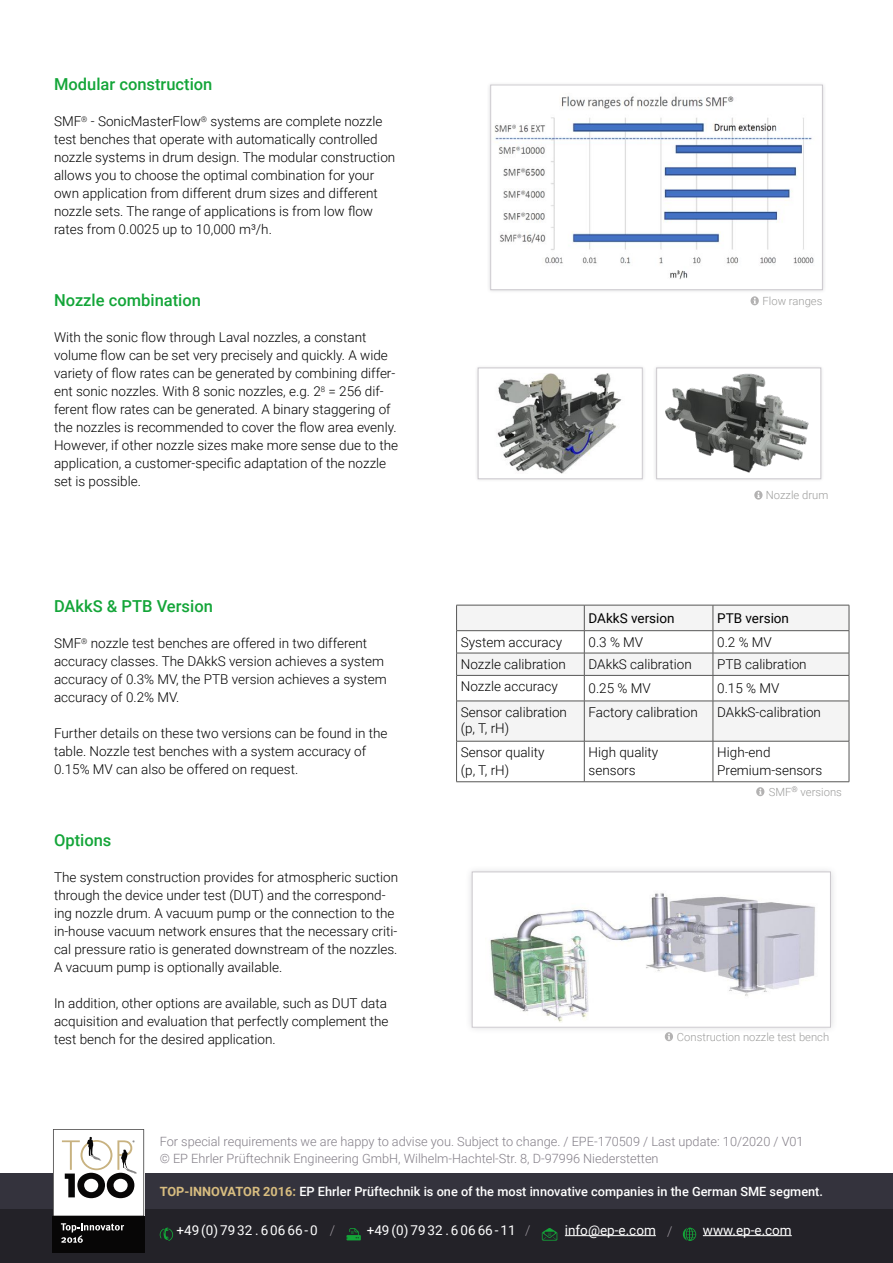
<style>
.page{position:relative;width:893px;height:1263px;background:#fff}
.page>*{position:absolute;margin:0;border:0;box-sizing:border-box;transform-origin:0 0}
.t1{font:500 16.5px "Roboto";color:#13a538}
.t2{font:300 13.5px/18px "Roboto";color:#000}
.t3{font:13.5px "Roboto";color:#fff}
.t4{font:13.5px "Roboto";color:#000}
.t5{font:300 12.75px/16.5px "Roboto";color:#837e87}
.t6{font:500 12.75px "Roboto";color:#fff}
.t7{font:300 11.25px "Roboto";color:#9d9d9c}
.s1{font-weight:700;color:#d8bd80}
.s2{font-weight:300;color:#9d989f}
</style>
<div class="page">
<div style="left:0;top:1174px;width:893px;height:38px;background:#34333d"></div>
<div style="left:0;top:1210px;width:893px;height:53px;background:#232228"></div>
<svg style="left:53px;top:1129px;width:91px;height:87px"></svg>
<div style="left:53px;top:1216px;width:91px;height:36px;background:#070606"></div>
<svg style="left:61px;top:1223px;width:63px;height:20px"></svg>
<svg style="left:160px;top:1227px;width:13px;height:14px"></svg>
<svg style="left:346px;top:1228px;width:15px;height:12px"></svg>
<svg style="left:542px;top:1228px;width:15px;height:12px"></svg>
<hr style="left:565px;top:1235px;width:91px;height:1px;background:#fff">
<svg style="left:683px;top:1227px;width:13px;height:14px"></svg>
<hr style="left:703px;top:1235px;width:89px;height:1px;background:#fff">
<svg style="left:754px;top:491px;width:8px;height:9px"></svg>
<div style="left:653px;top:364px;width:172px;height:119px;background:#4d4d58;opacity:.2"></div>
<div style="left:657px;top:368px;width:164px;height:111px;background:#fff"></div>
<img style="left:665px;top:373px;width:144px;height:100px">
<div style="left:656px;top:368px;width:165px;height:111px;border:1px solid #cbc8cd"></div>
<svg style="left:457px;top:606px;width:392px;height:135px;fill:#f4f4f4"></svg>
<hr style="left:456px;top:605px;width:128px;height:1px;background:#575756">
<hr style="left:584px;top:605px;width:129px;height:1px;background:#575756">
<hr style="left:713px;top:605px;width:136px;height:1px;background:#575756">
<hr style="left:456px;top:630px;width:128px;height:1px;background:#575756">
<hr style="left:584px;top:630px;width:129px;height:1px;background:#575756">
<hr style="left:713px;top:630px;width:136px;height:1px;background:#575756">
<hr style="left:456px;top:653px;width:128px;height:1px;background:#575756">
<hr style="left:584px;top:653px;width:129px;height:1px;background:#575756">
<hr style="left:713px;top:653px;width:136px;height:1px;background:#575756">
<hr style="left:456px;top:675px;width:128px;height:1px;background:#575756">
<svg style="left:456px;top:605px;width:1px;height:96px"></svg>
<hr style="left:584px;top:675px;width:129px;height:1px;background:#575756">
<svg style="left:584px;top:605px;width:1px;height:96px"></svg>
<hr style="left:713px;top:675px;width:136px;height:1px;background:#575756">
<svg style="left:713px;top:605px;width:1px;height:96px"></svg>
<svg style="left:849px;top:605px;width:1px;height:96px"></svg>
<hr style="left:456px;top:701px;width:128px;height:1px;background:#575756">
<hr style="left:456px;top:701px;width:1px;height:40px;background:#575756">
<hr style="left:584px;top:701px;width:129px;height:1px;background:#575756">
<hr style="left:584px;top:701px;width:1px;height:40px;background:#575756">
<hr style="left:713px;top:701px;width:136px;height:1px;background:#575756">
<hr style="left:713px;top:701px;width:1px;height:40px;background:#575756">
<hr style="left:849px;top:701px;width:1px;height:40px;background:#575756">
<hr style="left:456px;top:741px;width:128px;height:1px;background:#575756">
<hr style="left:456px;top:741px;width:1px;height:40px;background:#575756">
<hr style="left:584px;top:741px;width:129px;height:1px;background:#575756">
<hr style="left:584px;top:741px;width:1px;height:40px;background:#575756">
<hr style="left:713px;top:741px;width:136px;height:1px;background:#575756">
<hr style="left:713px;top:741px;width:1px;height:40px;background:#575756">
<hr style="left:849px;top:741px;width:1px;height:40px;background:#575756">
<hr style="left:456px;top:781px;width:128px;height:1px;background:#575756">
<hr style="left:584px;top:781px;width:129px;height:1px;background:#575756">
<hr style="left:713px;top:781px;width:136px;height:1px;background:#575756">
<div style="left:474px;top:364px;width:172px;height:119px;background:#4d4d58;opacity:.2"></div>
<div style="left:478px;top:368px;width:164px;height:111px;background:#fff"></div>
<img style="left:497px;top:373px;width:125px;height:100px">
<div style="left:478px;top:368px;width:164px;height:111px;border:1px solid #cbc8cd"></div>
<div style="left:465px;top:865px;width:373px;height:169px;background:#4d4d58;opacity:.2"></div>
<div style="left:472px;top:872px;width:358px;height:155px;background:#fff"></div>
<img style="left:490px;top:893px;width:325px;height:129px">
<div style="left:472px;top:872px;width:359px;height:155px;border:1px solid #cbc8cd"></div>
<svg style="left:665px;top:1032px;width:8px;height:9px"></svg>
<svg style="left:756px;top:787px;width:8px;height:9px"></svg>
<svg style="left:751px;top:296px;width:8px;height:9px"></svg>
<div style="left:487px;top:81px;width:339px;height:212px;background:#4d4d58;opacity:.2"></div>
<img style="left:493px;top:87px;width:327px;height:201px">
<div style="left:491px;top:85px;width:331px;height:205px;border:1px solid #cbc8cd"></div>
<p class="t1" style="left:54px;top:73px;width:160px">Modular construction</p>
<p class="t2" style="left:54px;top:112px;width:343px">SMF<sup>®</sup> - SonicMasterFlow<sup>®</sup> systems are complete nozzle test benches that operate with automatically controlled nozzle systems in drum design. The modular construction allows you to choose the optimal combination for your own application from different drum sizes and different nozzle sets. The range of applications is from low flow rates from 0.0025 up to 10,000 m³/h.</p>
<p class="t1" style="left:54px;top:289px;width:148px">Nozzle combination</p>
<p class="t2" style="left:54px;top:328px;width:346px">With the sonic flow through Laval nozzles, a constant volume flow can be set very precisely and quickly. A wide variety of flow rates can be generated by combining differ&shy;ent sonic nozzles. With 8 sonic nozzles, e.g. 2<sup>8</sup> = 256 dif&shy;ferent flow rates can be generated. A binary staggering of the nozzles is recommended to cover the flow area evenly.<br>However, if other nozzle sizes make more sense due to the application, a customer-specific adaptation of the nozzle set is possible.</p>
<p class="t1" style="left:54px;top:595px;width:160px">DAkkS &amp; PTB Version</p>
<p class="t2" style="left:54px;top:634px;width:334px">SMF<sup>®</sup> nozzle test benches are offered in two different accuracy classes. The DAkkS version achieves a system accuracy of 0.3% MV, the PTB version achieves a system accuracy of 0.2% MV.</p>
<p class="t2" style="left:54px;top:724px;width:335px">Further details on these two versions can be found in the table. Nozzle test benches with a system accuracy of<br>0.15% MV can also be offered on request.</p>
<p class="t1" style="left:54px;top:829px;width:59px">Options</p>
<p class="t2" style="left:54px;top:868px;width:346px">The system construction provides for atmospheric suction through the device under test (DUT) and the correspond&shy;ing nozzle drum. A vacuum pump or the connection to the in-house vacuum network ensures that the necessary criti&shy;cal pressure ratio is generated downstream of the nozzles.<br>A vacuum pump is optionally available.</p>
<p class="t2" style="left:54px;top:994px;width:336px;text-align:justify">In addition, other options are available, such as DUT data acquisition and evaluation that perfectly complement the test bench for the desired application.</p>
<p class="t7" style="left:763px;top:293px;width:61px">Flow ranges</p>
<p class="t7" style="left:766px;top:487px;width:64px">Nozzle drum</p>
<p class="t4" style="left:589px;top:608px;width:88px">DAkkS version</p>
<p class="t4" style="left:717px;top:608px;width:73px">PTB version</p>
<p class="t2" style="left:461px;top:632px;width:103px">System accuracy</p>
<p class="t2" style="left:589px;top:632px;width:56px">0.3 % MV</p>
<p class="t2" style="left:717px;top:632px;width:56px">0.2 % MV</p>
<p class="t2" style="left:461px;top:655px;width:107px">Nozzle calibration</p>
<p class="t2" style="left:589px;top:655px;width:105px">DAkkS calibration</p>
<p class="t2" style="left:717px;top:655px;width:91px">PTB calibration</p>
<p class="t2" style="left:461px;top:677px;width:98px">Nozzle accuracy</p>
<p class="t2" style="left:589px;top:679px;width:64px">0.25 % MV</p>
<p class="t2" style="left:717px;top:679px;width:64px">0.15 % MV</p>
<p class="t2" style="left:461px;top:703px;width:108px;line-height:16.5px">Sensor calibration (p, T, rH)</p>
<p class="t2" style="left:589px;top:703px;width:111px">Factory calibration</p>
<p class="t2" style="left:717px;top:703px;width:105px">DAkkS-calibration</p>
<p class="t2" style="left:461px;top:743px;width:85px">Sensor quality (p, T, rH)</p>
<p class="t2" style="left:589px;top:743px;width:71px">High quality sensors</p>
<p class="t2" style="left:717px;top:743px;width:106px">High-end<br>Premium-sensors</p>
<p class="t7" style="left:769px;top:784px;width:75px">SMF<sup>®</sup> versions</p>
<p class="t7" style="left:677px;top:1029px;width:154px">Construction nozzle test bench</p>
<p class="t5" style="left:160px;top:1133px;width:645px">For special requirements we are happy to advise you. Subject to change. / EPE-170509 / Last update: 10/2020 / V01 © EP Ehrler Prüftechnik Engineering GmbH, Wilhelm-Hachtel-Str. 8, D-97996 Niederstetten</p>
<p class="t6" style="left:160px;top:1182px;width:665px"><span class="s1">TOP-INNOVATOR 2016:</span> EP Ehrler Prüftechnik is one of the most innovative companies in the German SME segment.</p>
<p class="t3" style="left:176px;top:1220px;width:160px">+49 (0) 79 32 . 6 06 66 - 0 <span class="s2">/</span></p>
<p class="t3" style="left:367px;top:1220px;width:165px">+49 (0) 79 32 . 6 06 66 - 11 <span class="s2">/</span></p>
<p class="t3" style="left:565px;top:1220px;width:109px">info@ep-e.com <span class="s2">/</span></p>
<p class="t3" style="left:703px;top:1220px;width:90px">www.ep-e.com</p>
</div>
